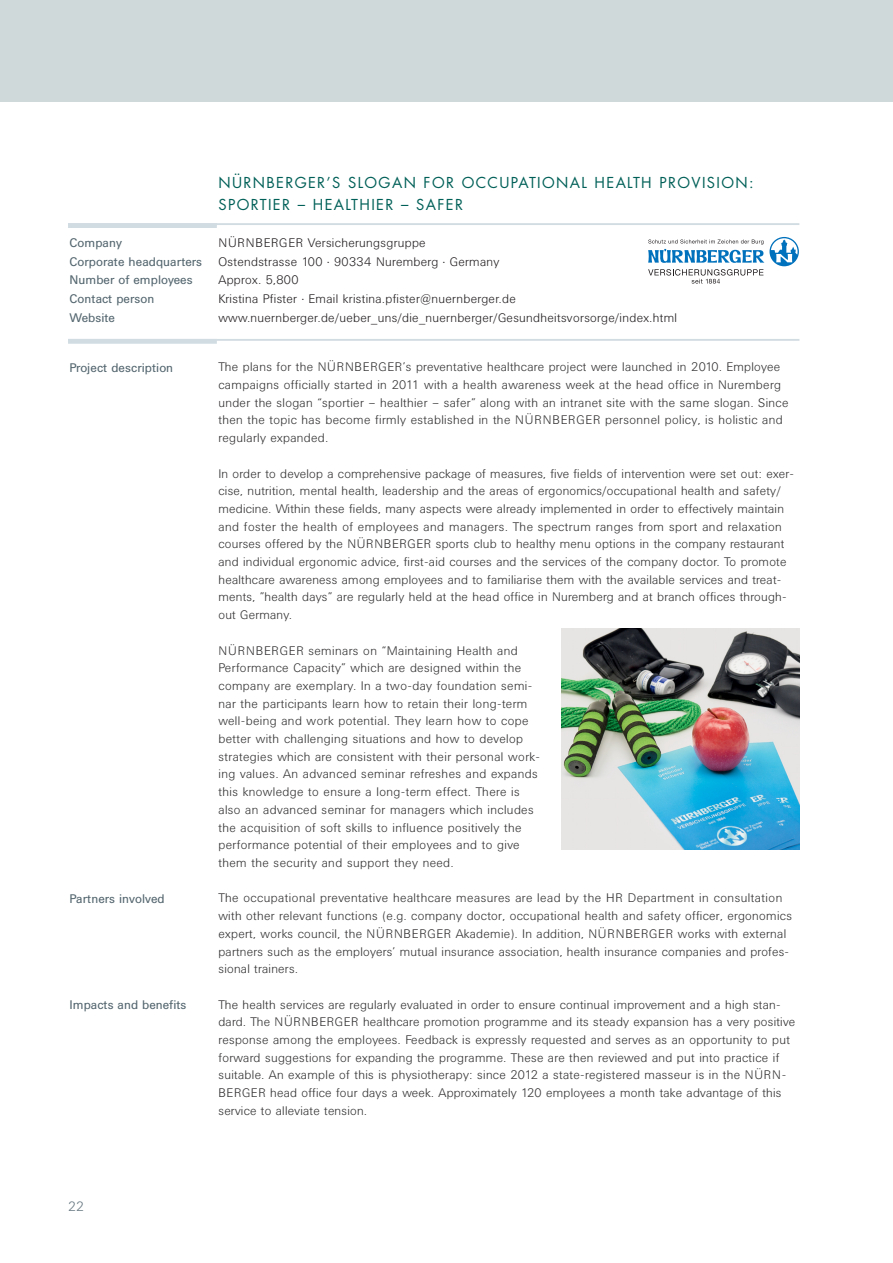
<style>
.page{position:relative;width:893px;height:1263px;background:#fff}
.page>*{position:absolute;margin:0;border:0;box-sizing:border-box;transform-origin:0 0}
.t1{font:14.7px/22.5px "Futura";letter-spacing:.09em;color:#006058}
.t2{font:300 13.35px "Univers BQ";color:#62747d}
.t3{font:300 12.3px/17.7px "Univers BQ";letter-spacing:.025em;color:#323031}
.t4{font:300 12.3px/18.8px "Univers BQ";letter-spacing:.025em;color:#231f20}
.t5{font:12.3px/18.8px "Univers BQ";color:#54666f}
</style>
<div class="page">
<div style="left:68px;top:223px;width:149px;height:5px;background:#d1dce2"></div>
<hr style="left:68px;top:223px;width:731px;height:2px;background:#d1dce2">
<div style="left:68px;top:339px;width:149px;height:5px;background:#d1dce2"></div>
<hr style="left:68px;top:339px;width:731px;height:2px;background:#d1dce2">
<div style="left:0;top:0;width:893px;height:102px;background:#cfd9d9"></div>
<svg style="left:648px;top:237px;width:151px;height:47px"></svg>
<img style="left:561px;top:628px;width:238px;height:221px">
<p class="t5" style="left:70px;top:234px;width:134px">Company<br>Corporate headquarters<br>Number of employees<br>Contact person<br>Website</p>
<p class="t5" style="left:70px;top:359px;width:105px">Project description</p>
<p class="t5" style="left:70px;top:890px;width:97px">Partners involved</p>
<p class="t5" style="left:70px;top:996px;width:118px">Impacts and benefits</p>
<p class="t1" style="left:218px;top:172px;width:537px">NÜRNBERGER’S SLOGAN FOR OCCUPATIONAL HEALTH PROVISION:<br>SPORTIER – HEALTHIER – SAFER</p>
<p class="t4" style="left:218px;top:234px;width:460px">NÜRNBERGER Versicherungsgruppe<br>Ostendstrasse 100 · 90334 Nuremberg · Germany<br>Approx. 5,800<br>Kristina Pfister · Email kristina.pfister@nuernberger.de www.nuernberger.de/ueber_uns/die_nuernberger/Gesundheitsvorsorge/index.html</p>
<p class="t3" style="left:218px;top:359px;width:571px">The plans for the NÜRNBERGER’s preventative healthcare project were launched in 2010. Employee campaigns officially started in 2011 with a health awareness week at the head office in Nuremberg under the slogan “sportier – healthier – safer” along with an intranet site with the same slogan. Since then the topic has become firmly established in the NÜRNBERGER personnel policy, is holistic and regularly expanded.</p>
<p class="t3" style="left:218px;top:466px;width:577px">In order to develop a comprehensive package of measures, five fields of intervention were set out: exer&shy;cise, nutrition, mental health, leadership and the areas of ergonomics/occupational health and safety/ medicine. Within these fields, many aspects were already implemented in order to effectively maintain and foster the health of employees and managers. The spectrum ranges from sport and relaxation courses offered by the NÜRNBERGER sports club to healthy menu options in the company restaurant and individual ergonomic advice, first-aid courses and the services of the company doctor. To promote healthcare awareness among employees and to familiarise them with the available services and treat&shy;ments, ”health days” are regularly held at the head office in Nuremberg and at branch offices through&shy;out Germany.</p>
<p class="t3" style="left:218px;top:643px;width:323px">NÜRNBERGER seminars on “Maintaining Health and Performance Capacity” which are designed within the company are exemplary. In a two-day foundation semi&shy;nar the participants learn how to retain their long-term well-being and work potential. They learn how to cope better with challenging situations and how to develop strategies which are consistent with their personal work&shy;ing values. An advanced seminar refreshes and expands this knowledge to ensure a long-term effect. There is also an advanced seminar for managers which includes the acquisition of soft skills to influence positively the performance potential of their employees and to give them the security and support they need.</p>
<p class="t3" style="left:218px;top:890px;width:575px">The occupational preventative healthcare measures are lead by the HR Department in consultation with other relevant functions (e.g. company doctor, occupational health and safety officer, ergonomics expert, works council, the NÜRNBERGER Akademie). In addition, NÜRNBERGER works with external partners such as the employers’ mutual insurance association, health insurance companies and profes&shy;sional trainers.</p>
<p class="t3" style="left:218px;top:997px;width:578px">The health services are regularly evaluated in order to ensure continual improvement and a high stan&shy;dard. The NÜRNBERGER healthcare promotion programme and its steady expansion has a very positive response among the employees. Feedback is expressly requested and serves as an opportunity to put forward suggestions for expanding the programme. These are then reviewed and put into practice if suitable. An example of this is physiotherapy: since 2012 a state-registered masseur is in the NÜRN - BERGER head office four days a week. Approximately 120 employees a month take advantage of this service to alleviate tension.</p>
<p class="t2" style="left:68px;top:1202px;width:17px">22</p>
</div>
